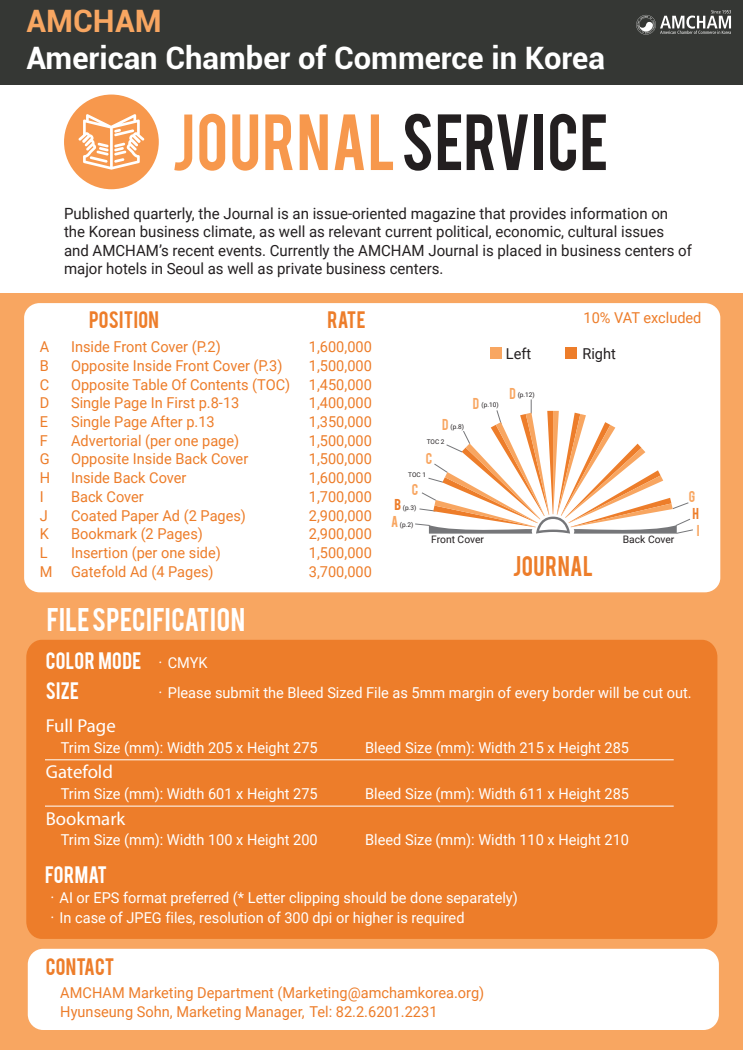
<style>
.page{position:relative;width:743px;height:1050px;background:#fff}
.page>*{position:absolute;margin:0;border:0;box-sizing:border-box;transform-origin:0 0}
.t1{font:62.5px "Bebas";letter-spacing:.02em;color:#f7984d}
.t2{font:700 30.9px "Roboto";color:#fff}
.t3{font:700 30.9px "Roboto";color:#f8a661}
.t4{font:25.8px "Bebas";letter-spacing:.015em;color:#fff}
.t5{font:22.3px "Bebas";letter-spacing:.025em;color:#ed7d2a}
.t6{font:18.7px/30.2px "Bebas";letter-spacing:.02em;color:#fff}
.t7{font:18.7px "Myriad Pro";color:#fff}
.t8{font:18.7px "Bebas";letter-spacing:.015em;color:#ed7d2a}
.t9{font:15.5px/18.5px "Roboto";color:#231f20}
.t10{font:15px/18.7px "Roboto";color:#ed7d2a}
.t11{font:15px/19.9px "Roboto";color:#fff}
.t12{font:15px "Roboto";color:#231f20}
.t13{font:12.4px "Bebas";color:#f8a661}
.t14{font:12.4px "Bebas";color:#ed7d2a}
.t15{font:10.3px "Roboto";color:#231f20}
.t16{font:6.5px "Roboto";color:#231f20}
.s1{color:#231f20}
.s2{font-family:"Bebas";font-size:12.4px;color:#f8a661}
.s3{font-family:"Bebas";font-size:12.4px;color:#ed7d2a}
.s4{font-family:"Adobe Myungjo Std";font-weight:500;font-size:15px}
.s5{font-family:"Roboto";font-size:15px}
.s6{font-family:"Adobe Myungjo Std";font-weight:500}
</style>
<div class="page">
<div style="left:0;top:0;width:742px;height:85px;background:#353734"></div>
<div style="left:64px;top:95px;width:95px;height:94px;background:#f7984d;border-radius:50%"></div>
<svg style="left:78px;top:114px;width:66px;height:56px"></svg>
<div style="left:0;top:293px;width:742px;height:757px;background:#f8a661"></div>
<div style="left:26px;top:640px;width:691px;height:299px;background:#ed7d2a"></div>
<div style="left:28px;top:949px;width:690px;height:81px;background:#fff;border-radius:15px"></div>
<div style="left:24px;top:303px;width:696px;height:289px;background:#fff;border-radius:15px"></div>
<hr style="left:45px;top:759px;width:628px;height:1px;background:#fff">
<hr style="left:45px;top:806px;width:628px;height:1px;background:#fff">
<div style="left:490px;top:348px;width:11px;height:11px;background:#f8a661"></div>
<div style="left:565px;top:348px;width:11px;height:11px;background:#ed7d2a"></div>
<svg style="left:415px;top:399px;width:278px;height:135px"></svg>
<svg style="left:636px;top:10px;width:94px;height:25px"></svg>
<h2 class="t3" style="left:27px;top:-1px;width:136px">AMCHAM</h2>
<h2 class="t2" style="left:27px;top:36px;width:579px">American Chamber of Commerce in Korea</h2>
<h1 class="t1" style="left:171px;top:97px;width:438px">JOURNAL<span class="s1">SERVICE</span></h1>
<p class="t9" style="left:64px;top:203px;width:629px">Published quarterly, the Journal is an issue-oriented magazine that provides information on the Korean business climate, as well as relevant current political, economic, cultural issues and AMCHAM’s recent events. Currently the AMCHAM Journal is placed in business centers of major hotels in Seoul as well as private business centers.</p>
<p class="t8" style="left:89px;top:306px;width:71px">POSITION</p>
<p class="t8" style="left:327px;top:306px;width:40px">RATE</p>
<p class="t10" style="left:71px;top:337px;width:220px">Inside Front Cover (P.2)<br>Opposite Inside Front Cover (P.3)<br>Opposite Table Of Contents (TOC)<br>Single Page In First p.8-13<br>Single Page After p.13<br>Advertorial (per one page)<br>Opposite Inside Back Cover<br>Inside Back Cover<br>Back Cover<br>Coated Paper Ad (2 Pages)<br>Bookmark (2 Pages)<br>Insertion (per one side)<br>Gatefold Ad (4 Pages)</p>
<p class="t10" style="left:309px;top:337px;width:64px;text-align:justify">1,600,000<br>1,500,000<br>1,450,000<br>1,400,000<br>1,350,000<br>1,500,000<br>1,500,000<br>1,600,000<br>1,700,000<br>2,900,000<br>2,900,000<br>1,500,000<br>3,700,000</p>
<p class="t10" style="left:583px;top:307px;width:119px">10% VAT excluded</p>
<p class="t10" style="left:40px;top:337px;width:14px">A<br>B<br>C<br>D<br>E<br>F<br>G<br>H<br>I<br>J<br>K<br>L<br>M</p>
<p class="t12" style="left:505px;top:343px;width:27px">Left</p>
<p class="t12" style="left:582px;top:343px;width:35px">Right</p>
<p class="t16" style="left:509px;top:390px;width:27px"><span class="s2">D</span> (p.12)</p>
<p class="t16" style="left:473px;top:401px;width:27px"><span class="s2">D</span> (p.10)</p>
<p class="t13" style="left:442px;top:415px;width:8px">D</p>
<p class="t16" style="left:450px;top:422px;width:15px">(p.8)</p>
<p class="t16" style="left:427px;top:437px;width:19px">TOC 2</p>
<p class="t13" style="left:425px;top:450px;width:8px">C</p>
<p class="t16" style="left:408px;top:470px;width:19px">TOC 1</p>
<p class="t13" style="left:412px;top:481px;width:8px">C</p>
<p class="t13" style="left:688px;top:487px;width:8px">G</p>
<p class="t16" style="left:394px;top:503px;width:23px"><span class="s3">B</span> (p.3)</p>
<p class="t14" style="left:692px;top:505px;width:8px">H</p>
<p class="t16" style="left:391px;top:520px;width:24px"><span class="s2">A</span> (p.2)</p>
<p class="t13" style="left:696px;top:521px;width:4px">I</p>
<p class="t15" style="left:431px;top:532px;width:54px">Front Cover</p>
<p class="t15" style="left:622px;top:532px;width:53px">Back Cover</p>
<h3 class="t5" style="left:512px;top:550px;width:82px">JOURNAL</h3>
<h3 class="t4" style="left:47px;top:601px;width:200px">FILE SPECIFICATION</h3>
<p class="t6" style="left:46px;top:644px;width:163px">COLOR MODE <span class="s4">·</span><span class="s5">CMYK<br></span>SIZE</p>
<p class="t11" style="left:153px;top:682px;width:540px"><span class="s6">·</span>Please submit the Bleed Sized File as 5mm margin of every border will be cut out.</p>
<p class="t7" style="left:46px;top:714px;width:71px">Full Page</p>
<p class="t11" style="left:61px;top:737px;width:258px">Trim Size (mm): Width 205 x Height 275</p>
<p class="t11" style="left:365px;top:737px;width:265px">Bleed Size (mm): Width 215 x Height 285</p>
<p class="t7" style="left:46px;top:761px;width:69px">Gatefold</p>
<p class="t11" style="left:61px;top:783px;width:258px">Trim Size (mm): Width 601 x Height 275</p>
<p class="t11" style="left:365px;top:783px;width:265px">Bleed Size (mm): Width 611 x Height 285</p>
<p class="t7" style="left:46px;top:807px;width:81px">Bookmark</p>
<p class="t11" style="left:61px;top:830px;width:258px">Trim Size (mm): Width 100 x Height 200</p>
<p class="t11" style="left:365px;top:830px;width:265px">Bleed Size (mm): Width 110 x Height 210</p>
<p class="t6" style="left:45px;top:859px;width:63px">FORMAT</p>
<p class="t11" style="left:45px;top:887px;width:474px"><span class="s6">·</span>AI or EPS format preferred (* Letter clipping should be done separately) <span class="s6">·</span>In case of JPEG files, resolution of 300 dpi or higher is required</p>
<p class="t8" style="left:46px;top:953px;width:70px">CONTACT</p>
<p class="t10" style="left:60px;top:983px;width:425px">AMCHAM Marketing Department (Marketing@amchamkorea.org)<br>Hyunseung Sohn, Marketing Manager, Tel: 82.2.6201.2231</p>
</div>
